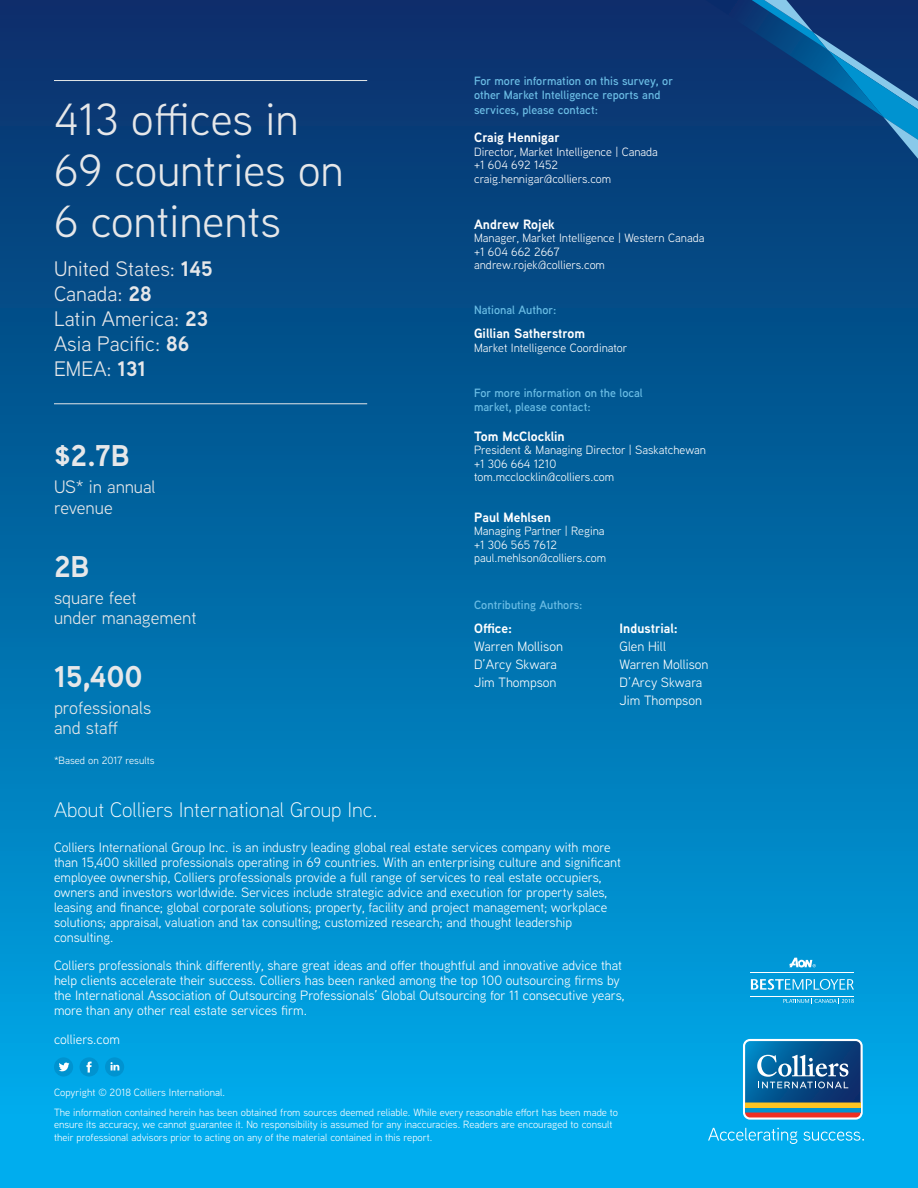
<style>
.page{position:relative;width:918px;height:1188px;background:#fff}
.page>*{position:absolute;margin:0;border:0;box-sizing:border-box;transform-origin:0 0}
.t1{font:45px/51px "Aaux Next";color:#e6e7e9}
.t2{font:700 30px "Aaux Next";color:#e6e7e9}
.t3{font:21px/25.2px "Aaux Next";color:#e6e7e9}
.t4{font:300 21px "Aaux Next";color:#fff}
.t5{font:18px/20.2px "Aaux Next";color:#e6e7e9}
.t6{font:13.5px/15px "Aaux Next";color:#fff}
.t7{font:700 13.5px "Aaux Next";color:#fff}
.t8{font:12px/13.5px "Aaux Next";color:#fff}
.t9{font:600 12px/14.4px "Aaux Next";color:#6bbde5}
.t10{font:10.5px/19.4px "Aaux Next";color:#fff}
.s1{font-weight:700}
</style>
<div class="page">
<div style="left:0;top:0;width:918px;height:1188px;background:linear-gradient(to bottom,#072b65,#00b0f0)"></div>
<svg style="left:687px;top:0;width:231px;height:175px;background:#0d437f"></svg>
<svg style="left:708px;top:1128px;width:89px;height:16px"></svg>
<svg style="left:804px;top:1132px;width:60px;height:9px"></svg>
<svg style="left:743px;top:1039px;width:120px;height:81px;background:#4a7696"></svg>
<hr style="left:54px;top:80px;width:313px;height:1px;background:#e6e7e9">
<hr style="left:54px;top:403px;width:313px;height:1px;background:#e6e7e9">
<svg style="left:789px;top:958px;width:27px;height:10px"></svg>
<hr style="left:751px;top:996px;width:103px;height:1px;background:#fff">
<hr style="left:751px;top:972px;width:103px;height:1px;background:#fff">
<svg style="left:751px;top:979px;width:103px;height:11px"></svg>
<svg style="left:783px;top:998px;width:71px;height:6px"></svg>
<div style="left:80px;top:1057px;width:19px;height:20px;background:#0093d0;border-radius:50%"></div>
<svg style="left:86px;top:1062px;width:6px;height:11px"></svg>
<div style="left:105px;top:1057px;width:19px;height:20px;background:#0093d0;border-radius:50%"></div>
<svg style="left:110px;top:1062px;width:9px;height:8px"></svg>
<div style="left:54px;top:1057px;width:19px;height:20px;background:#0093d0;border-radius:50%"></div>
<svg style="left:59px;top:1062px;width:10px;height:10px"></svg>
<div style="left:11px;top:1120px;width:19px;height:17px;border:2px solid #fff;border-radius:50%"></div>
<h1 class="t1" style="left:54px;top:92px;width:291px">413 offices in<br>69 countries on<br>6 continents</h1>
<h3 class="t3" style="left:54px;top:255px;width:160px">United States: <span class="s1">145<br></span>Canada: <span class="s1">28<br></span>Latin America: <span class="s1">23<br></span>Asia Pacific: <span class="s1">86<br></span>EMEA: <span class="s1">131</span></h3>
<h2 class="t2" style="left:54px;top:435px;width:77px">$2.7B</h2>
<h3 class="t5" style="left:54px;top:476px;width:103px">US* in annual revenue</h3>
<h2 class="t2" style="left:54px;top:545px;width:37px">2B</h2>
<h3 class="t5" style="left:54px;top:587px;width:144px">square feet<br>under management</h3>
<h2 class="t2" style="left:54px;top:655px;width:90px">15,400</h2>
<h3 class="t5" style="left:54px;top:697px;width:99px">professionals and staff</h3>
<p class="t10" style="left:54px;top:751px;width:102px">*Based on 2017 results</p>
<p class="t9" style="left:474px;top:73px;width:200px">For more information on this survey, or other Market Intelligence reports and services, please contact:</p>
<p class="t7" style="left:474px;top:128px;width:87px">Craig Hennigar</p>
<p class="t8" style="left:474px;top:144px;width:185px">Director, Market Intelligence | Canada +1 604 692 1452 craig.hennigar@colliers.com</p>
<p class="t7" style="left:474px;top:214px;width:82px">Andrew Rojek</p>
<p class="t8" style="left:474px;top:231px;width:232px">Manager, Market Intelligence | Western Canada +1 604 662 2667<br>andrew.rojek@colliers.com</p>
<p class="t9" style="left:474px;top:302px;width:84px">National Author:</p>
<p class="t7" style="left:474px;top:324px;width:113px">Gillian Satherstrom</p>
<p class="t8" style="left:474px;top:340px;width:155px">Market Intelligence Coordinator</p>
<p class="t9" style="left:474px;top:385px;width:170px">For more information on the local market, please contact:</p>
<p class="t7" style="left:474px;top:426px;width:92px">Tom McClocklin</p>
<p class="t8" style="left:474px;top:443px;width:233px">President &amp; Managing Director | Saskatchewan +1 306 664 1210<br>tom.mcclocklin@colliers.com</p>
<p class="t7" style="left:474px;top:507px;width:78px">Paul Mehlsen</p>
<p class="t8" style="left:474px;top:524px;width:133px">Managing Partner | Regina +1 306 565 7612 paul.mehlson@colliers.com</p>
<p class="t9" style="left:474px;top:597px;width:110px">Contributing Authors:</p>
<p class="t7" style="left:474px;top:618px;width:40px">Office:</p>
<p class="t6" style="left:474px;top:637px;width:90px;line-height:18px">Warren Mollison<br>D’Arcy Skwara<br>Jim Thompson</p>
<p class="t7" style="left:620px;top:618px;width:60px">Industrial:</p>
<p class="t6" style="left:620px;top:637px;width:90px;line-height:18px">Glen Hill<br>Warren Mollison<br>D’Arcy Skwara<br>Jim Thompson</p>
<h3 class="t4" style="left:54px;top:795px;width:325px">About Colliers International Group Inc.</h3>
<p class="t6" style="left:54px;top:839px;width:569px">Colliers International Group Inc. is an industry leading global real estate services company with more than 15,400 skilled professionals operating in 69 countries. With an enterprising culture and significant employee ownership, Colliers professionals provide a full range of services to real estate occupiers, owners and investors worldwide. Services include strategic advice and execution for property sales, leasing and finance; global corporate solutions; property, facility and project management; workplace solutions; appraisal, valuation and tax consulting; customized research; and thought leadership consulting.</p>
<p class="t6" style="left:54px;top:958px;width:572px">Colliers professionals think differently, share great ideas and offer thoughtful and innovative advice that help clients accelerate their success. Colliers has been ranked among the top 100 outsourcing firms by the International Association of Outsourcing Professionals’ Global Outsourcing for 11 consecutive years, more than any other real estate services firm.</p>
<p class="t6" style="left:54px;top:1031px;width:67px">colliers.com</p>
<p class="t10" style="left:54px;top:1083px;width:566px">Copyright © 2018 Colliers International.<br>The information contained herein has been obtained from sources deemed reliable. While every reasonable effort has been made to</p>
<p class="t10" style="left:54px;top:1118px;width:560px;line-height:12.6px">ensure its accuracy, we cannot guarantee it. No responsibility is assumed for any inaccuracies. Readers are encouraged to consult their professional advisors prior to acting on any of the material contained in this report.</p>
</div>
